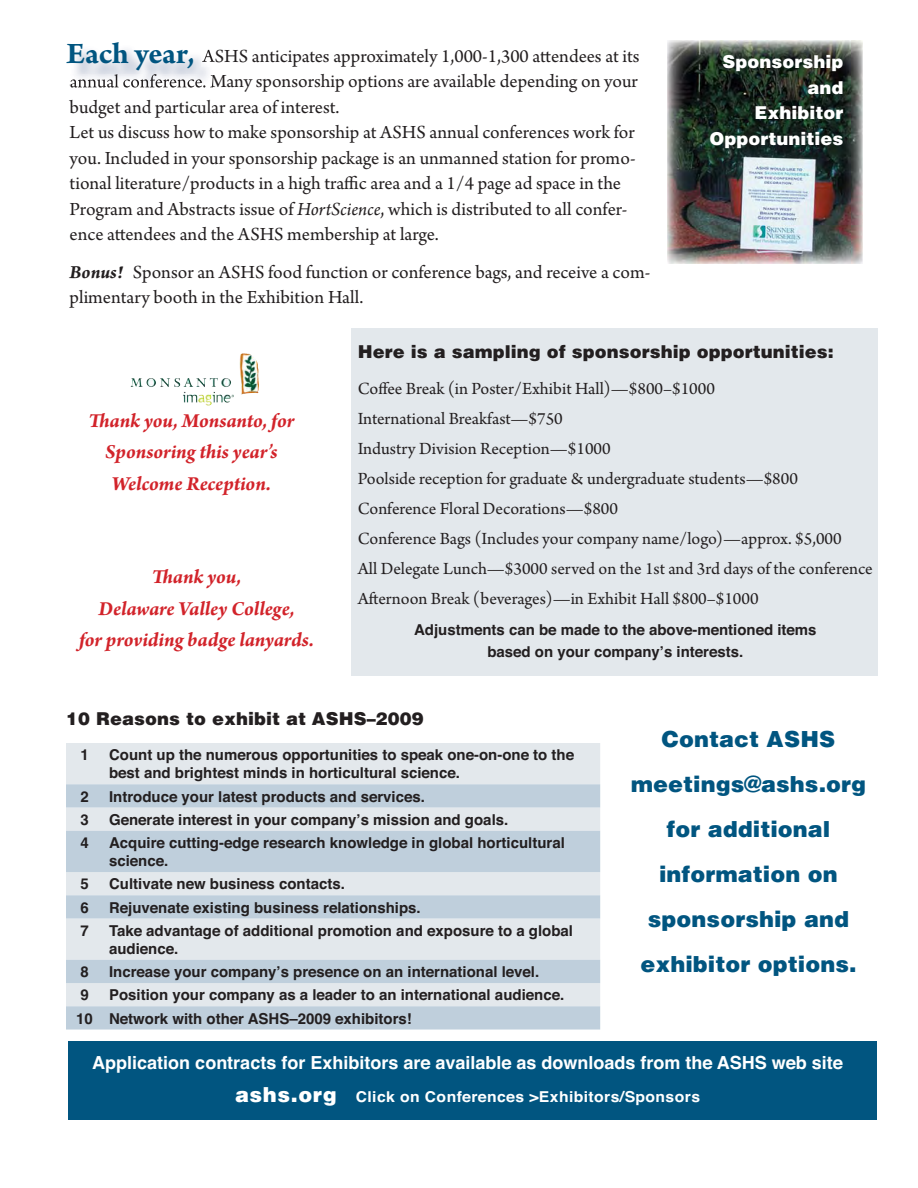
<style>
.page{position:relative;width:918px;height:1188px;background:#fff}
.page>*{position:absolute;margin:0;border:0;box-sizing:border-box;transform-origin:0 0}
.t1{font:700 31.5px "Arno Pro";letter-spacing:-.005em;color:#015580}
.t2{font:900 22.5px/45px "Helvetica";color:#015580;text-align:center}
.t3{font:italic 700 21px/31.5px "Arno Pro";color:#d2232a;text-align:center}
.t4{font:19.5px/25.5px "Arno Pro";color:#231f20}
.t5{font:18px/30px "Arno Pro";color:#231f20}
.t6{font:700 18px "Helvetica";color:#fff}
.t7{font:900 18px "Helvetica";color:#231f20}
.t8{font:900 18px/25.5px "Helvetica";color:#fff;text-align:right}
.t9{font:700 15px/18px "Helvetica";color:#231f20}
.t10{font:700 15px "Helvetica";letter-spacing:.025em;color:#fff;scale:1.05 1}
.s1{font-style:italic}
.s2{font-weight:700;font-style:italic}
.s3{font-weight:900;font-size:21px}
</style>
<div class="page">
<div style="left:351px;top:328px;width:527px;height:348px;background:#e3e8ec"></div>
<div style="left:68px;top:1041px;width:809px;height:79px;background:#015580"></div>
<div style="left:66px;top:743px;width:534px;height:41px;background:#e3e8ec"></div>
<svg style="left:66px;top:784px;width:534px;height:246px;background:#cfdae3"></svg>
<img style="left:667px;top:40px;width:195px;height:224px">
<img style="left:131px;top:353px;width:128px;height:42px">
<svg style="left:202px;top:50px;width:11px;height:12px"></svg>
<img style="left:72px;top:74px;width:141px;height:14px">
<img style="left:70px;top:79px;width:41px;height:9px">
<h1 class="t1" style="left:67px;top:40px;width:130px">Each year,</h1>
<p class="t4" style="left:70px;top:44px;width:571px;text-indent:133px">ASHS anticipates approximately 1,000-1,300 attendees at its annual conference. Many sponsorship options are available depending on your budget and particular area of interest.<br>Let us discuss how to make sponsorship at ASHS annual conferences work for you. Included in your sponsorship package is an unmanned station for promo&shy;tional literature/products in a high traffic area and a 1/4 page ad space in the Program and Abstracts issue of <span class="s1">HortScience</span>, which is distributed to all confer&shy;ence attendees and the ASHS membership at large.</p>
<h3 class="t4" style="left:70px;top:260px;width:582px"><span class="s2">Bonus!</span> Sponsor an ASHS food function or conference bags, and receive a com&shy;plimentary booth in the Exhibition Hall.</h3>
<p class="t7" style="left:358px;top:345px;width:477px">Here is a sampling of sponsorship opportunities:</p>
<p class="t5" style="left:358px;top:374px;width:517px">Coffee Break (in Poster/Exhibit Hall)—$800–$1000<br>International Breakfast—$750<br>Industry Division Reception—$1000<br>Poolside reception for graduate &amp; undergraduate students—$800<br>Conference Floral Decorations—$800<br>Conference Bags (Includes your company name/logo)—approx. $5,000<br>All Delegate Lunch—$3000 served on the 1st and 3rd days of the conference Afternoon Break (beverages)—in Exhibit Hall $800–$1000</p>
<p class="t9" style="left:414px;top:620px;width:404px;line-height:21.6px;text-align:center">Adjustments can be made to the above-mentioned items based on your company’s interests.</p>
<p class="t8" style="left:710px;top:51px;width:135px">Sponsorship and<br>Exhibitor<br>Opportunities</p>
<h3 class="t3" style="left:88px;top:406px;width:207px">Thank you, Monsanto, for<br>Sponsoring this year’s<br>Welcome Reception.</h3>
<h3 class="t3" style="left:79px;top:562px;width:236px">Thank you,<br>Delaware Valley College,<br>for providing badge lanyards.</h3>
<p class="t7" style="left:66px;top:712px;width:359px">10 Reasons to exhibit at ASHS–2009</p>
<p class="t9" style="left:80px;top:747px;width:10px">1</p>
<p class="t9" style="left:109px;top:747px;width:467px">Count up the numerous opportunities to speak one-on-one to the best and brightest minds in horticultural science.</p>
<p class="t9" style="left:80px;top:789px;width:10px">2</p>
<p class="t9" style="left:109px;top:789px;width:317px">Introduce your latest products and services.</p>
<p class="t9" style="left:80px;top:812px;width:10px">3</p>
<p class="t9" style="left:109px;top:812px;width:401px">Generate interest in your company’s mission and goals.</p>
<p class="t9" style="left:80px;top:835px;width:10px">4</p>
<p class="t9" style="left:109px;top:835px;width:457px">Acquire cutting-edge research knowledge in global horticultural science.</p>
<p class="t9" style="left:80px;top:876px;width:10px">5</p>
<p class="t9" style="left:109px;top:876px;width:237px">Cultivate new business contacts.</p>
<p class="t9" style="left:80px;top:900px;width:10px">6</p>
<p class="t9" style="left:109px;top:900px;width:313px">Rejuvenate existing business relationships.</p>
<p class="t9" style="left:80px;top:923px;width:10px">7</p>
<p class="t9" style="left:109px;top:923px;width:465px">Take advantage of additional promotion and exposure to a global audience.</p>
<p class="t9" style="left:80px;top:964px;width:10px">8</p>
<p class="t9" style="left:109px;top:964px;width:432px">Increase your company’s presence on an international level.</p>
<p class="t9" style="left:80px;top:987px;width:10px">9</p>
<p class="t9" style="left:76px;top:985px;width:490px;line-height:23.2px;text-indent:33px">Position your company as a leader to an international audience.<br>10 Network with other ASHS–2009 exhibitors!</p>
<h2 class="t2" style="left:631px;top:718px;width:237px">Contact ASHS meetings@ashs.org for additional information on sponsorship and exhibitor options.</h2>
<p class="t6" style="left:92px;top:1056px;width:752px">Application contracts for Exhibitors are available as downloads from the ASHS web site</p>
<p class="t10" style="left:235px;top:1092px;width:444px"><span class="s3">ashs.org</span> Click on Conferences &gt;Exhibitors/Sponsors</p>
</div>
